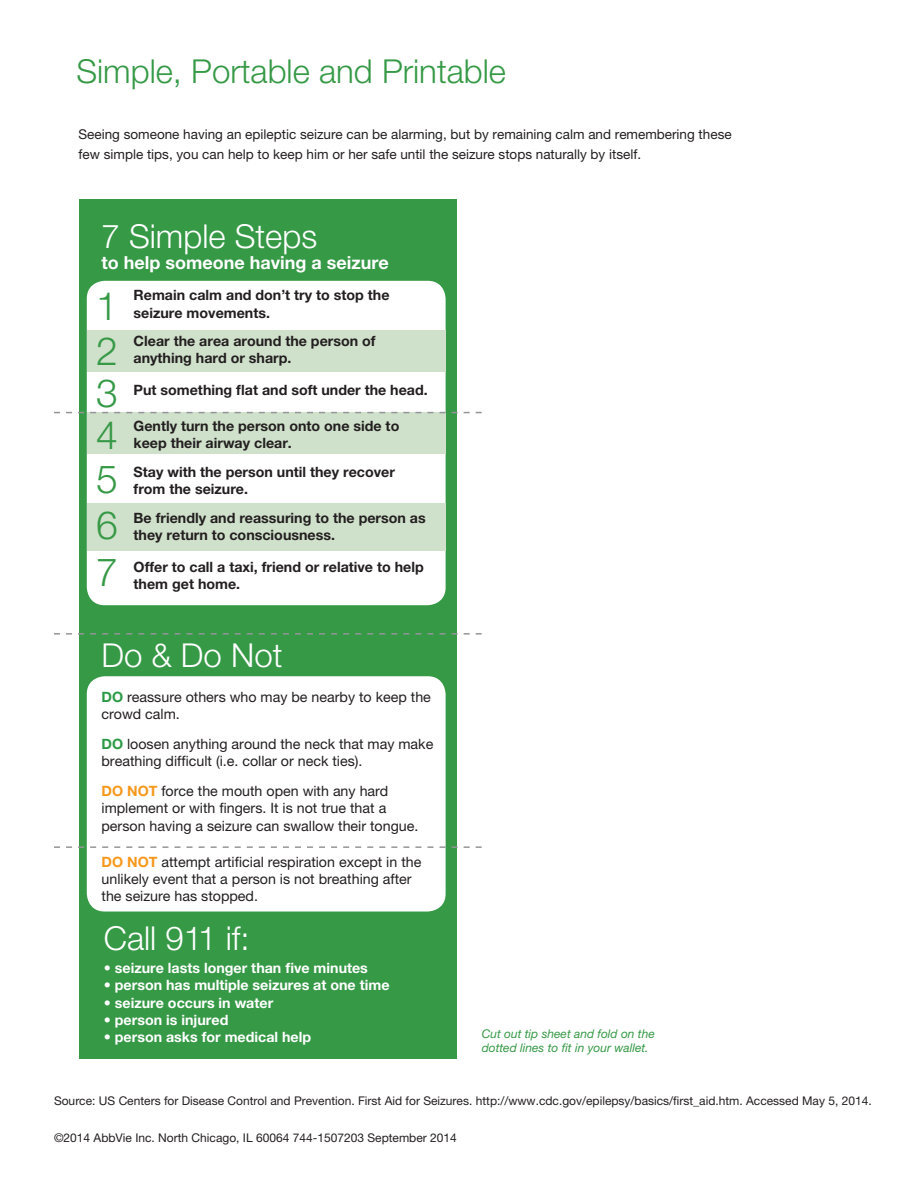
<style>
.page{position:relative;width:918px;height:1188px;background:#fff}
.page>*{position:absolute;margin:0;border:0;box-sizing:border-box;transform-origin:0 0}
.t1{font:300 39px "Helvetica Neue LT Pro";color:#369946}
.t2{font:300 33px "Helvetica Neue LT Pro";color:#fff}
.t3{font:300 33px "Helvetica Neue LT Pro";color:#369946}
.t4{font:700 18px "Helvetica Neue LT Pro";color:#fff}
.t5{font:14.25px/17.1px "Helvetica Neue LT Pro";color:#231f20}
.t6{font:700 14.25px/17.1px "Helvetica Neue LT Pro";color:#231f20}
.t7{font:700 14.25px "Helvetica Neue LT Pro";color:#fff}
.t8{font:13.5px/19.5px "Helvetica Neue LT Pro";color:#231f20}
.t9{font:12px "Helvetica Neue LT Pro";color:#231f20}
.t10{font:italic 12px/14.4px "Helvetica Neue LT Pro";color:#369946}
.s1{font-weight:700;color:#2c9a46}
.s2{font-weight:700;color:#f7981d}
</style>
<div class="page">
<div style="left:79px;top:200px;width:378px;height:859px;background:#369946"></div>
<div style="left:87px;top:281px;width:359px;height:324px;background:#fff;border-radius:18px"></div>
<div style="left:87px;top:330px;width:359px;height:41px;background:#d0e1cb"></div>
<div style="left:87px;top:413px;width:359px;height:41px;background:#d0e1cb"></div>
<div style="left:87px;top:503px;width:359px;height:47px;background:#d0e1cb"></div>
<div style="left:87px;top:676px;width:359px;height:236px;background:#fff;border-radius:18px"></div>
<svg style="left:54px;top:412px;width:428px;height:1px"></svg>
<svg style="left:54px;top:633px;width:428px;height:2px"></svg>
<svg style="left:54px;top:846px;width:428px;height:2px"></svg>
<p class="t3" style="left:76px;top:51px;width:431px">Simple, Portable and Printable</p>
<p class="t8" style="left:79px;top:125px;width:655px">Seeing someone having an epileptic seizure can be alarming, but by remaining calm and remembering these few simple tips, you can help to keep him or her safe until the seizure stops naturally by itself.</p>
<p class="t2" style="left:102px;top:216px;width:217px">7 Simple Steps</p>
<p class="t4" style="left:102px;top:251px;width:289px">to help someone having a seizure</p>
<p class="t1" style="left:96px;top:282px;width:23px">1</p>
<p class="t1" style="left:96px;top:327px;width:23px">2</p>
<p class="t1" style="left:96px;top:369px;width:23px">3</p>
<p class="t1" style="left:96px;top:411px;width:23px">4</p>
<p class="t1" style="left:96px;top:455px;width:23px">5</p>
<p class="t1" style="left:96px;top:502px;width:23px">6</p>
<p class="t1" style="left:96px;top:549px;width:23px">7</p>
<p class="t6" style="left:134px;top:286px;width:257px">Remain calm and don’t try to stop the seizure movements.</p>
<p class="t6" style="left:134px;top:332px;width:244px">Clear the area around the person of anything hard or sharp.</p>
<p class="t6" style="left:134px;top:381px;width:296px">Put something flat and soft under the head.</p>
<p class="t6" style="left:134px;top:417px;width:267px">Gently turn the person onto one side to keep their airway clear.</p>
<p class="t6" style="left:134px;top:463px;width:263px">Stay with the person until they recover from the seizure.</p>
<p class="t6" style="left:134px;top:509px;width:294px">Be friendly and reassuring to the person as they return to consciousness.</p>
<p class="t6" style="left:134px;top:558px;width:292px">Offer to call a taxi, friend or relative to help them get home.</p>
<p class="t2" style="left:102px;top:635px;width:182px">Do &amp; Do Not</p>
<p class="t5" style="left:102px;top:688px;width:331px"><span class="s1">DO</span> reassure others who may be nearby to keep the crowd calm.</p>
<p class="t5" style="left:102px;top:735px;width:333px"><span class="s1">DO</span> loosen anything around the neck that may make breathing difficult (i.e. collar or neck ties).</p>
<p class="t5" style="left:102px;top:783px;width:318px"><span class="s2">DO NOT</span> force the mouth open with any hard implement or with fingers. It is not true that a person having a seizure can swallow their tongue.</p>
<p class="t5" style="left:102px;top:853px;width:321px"><span class="s2">DO NOT</span> attempt artificial respiration except in the unlikely event that a person is not breathing after the seizure has stopped.</p>
<p class="t2" style="left:104px;top:918px;width:147px">Call 911 if:</p>
<p class="t7" style="left:104px;top:959px;width:266px">• seizure lasts longer than five minutes</p>
<p class="t7" style="left:104px;top:977px;width:287px">• person has multiple seizures at one time</p>
<p class="t7" style="left:104px;top:994px;width:171px">• seizure occurs in water</p>
<p class="t7" style="left:104px;top:1011px;width:126px">• person is injured</p>
<p class="t7" style="left:104px;top:1028px;width:209px">• person asks for medical help</p>
<p class="t10" style="left:482px;top:1026px;width:175px">Cut out tip sheet and fold on the dotted lines to fit in your wallet.</p>
<p class="t9" style="left:54px;top:1094px;width:819px">Source: US Centers for Disease Control and Prevention. First Aid for Seizures. http://www.cdc.gov/epilepsy/basics/first_aid.htm. Accessed May 5, 2014.</p>
<p class="t9" style="left:54px;top:1131px;width:404px">©2014 AbbVie Inc. North Chicago, IL 60064 744-1507203 September 2014</p>
</div>
